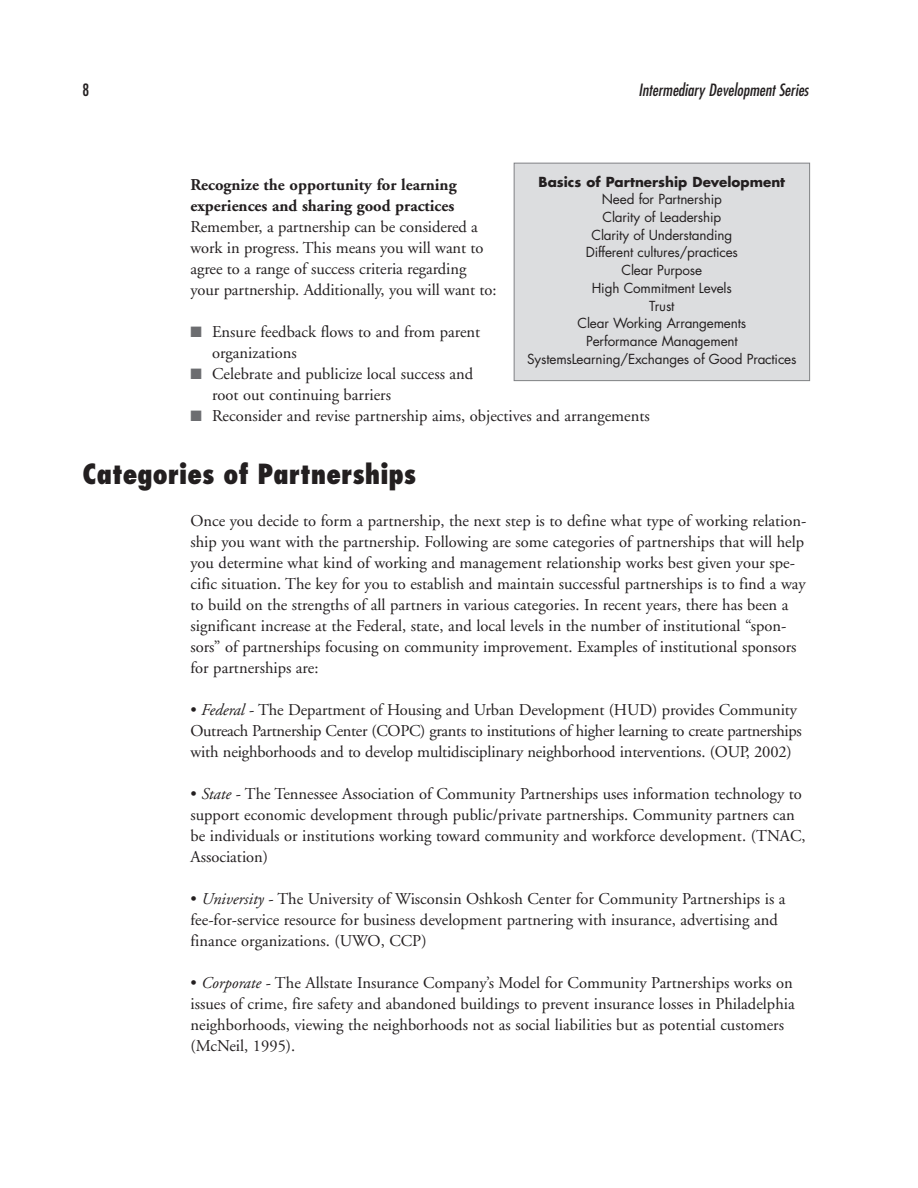
<style>
.page{position:relative;width:918px;height:1188px;background:#fff}
.page>*{position:absolute;margin:0;border:0;box-sizing:border-box;transform-origin:0 0}
.t1{font:800 condensed 27px "Futura";color:#231f20}
.t2{font:16.5px/21px "Adobe Garamond";color:#231f20}
.t3{font:700 16.5px/21px "Adobe Garamond";color:#231f20}
.t4{font:italic condensed 16.5px "Futura";color:#231f20}
.t5{font:condensed 16.5px "Futura";color:#231f20}
.t6{font:13.5px/17.7px "Futura";letter-spacing:-.01em;color:#231f20;text-align:center}
.t7{font:700 13.5px "Futura";color:#231f20}
.s1{color:#6c6d70}
.s2{font-style:italic}
</style>
<div class="page">
<div style="left:514px;top:163px;width:296px;height:218px;background:#dcdddf"></div>
<div style="left:514px;top:163px;width:296px;height:218px;border:1px solid #808285"></div>
<p class="t5" style="left:82px;top:82px;width:8px">8</p>
<p class="t4" style="left:639px;top:82px;width:171px">Intermediary Development Series</p>
<p class="t7" style="left:539px;top:175px;width:248px">Basics of Partnership Development</p>
<p class="t6" style="left:527px;top:192px;width:271px">Need for Partnership<br>Clarity of Leadership<br>Clarity of Understanding<br>Different cultures/practices<br>Clear Purpose<br>High Commitment Levels<br>Trust<br>Clear Working Arrangements<br>Performance Management<br>SystemsLearning/Exchanges of Good Practices</p>
<p class="t3" style="left:190px;top:175px;width:268px">Recognize the opportunity for learning experiences and sharing good practices</p>
<p class="t2" style="left:190px;top:217px;width:308px">Remember, a partnership can be considered a work in progress. This means you will want to agree to a range of success criteria regarding your partnership. Additionally, you will want to:</p>
<p class="t2" style="left:212px;top:322px;width:270px;text-indent:-22px"><span class="s1">■</span> Ensure feedback flows to and from parent organizations</p>
<p class="t2" style="left:212px;top:364px;width:263px;text-indent:-22px"><span class="s1">■</span> Celebrate and publicize local success and root out continuing barriers</p>
<p class="t2" style="left:190px;top:406px;width:461px"><span class="s1">■</span> Reconsider and revise partnership aims, objectives and arrangements</p>
<h1 class="t1" style="left:82px;top:462px;width:335px">Categories of Partnerships</h1>
<p class="t2" style="left:190px;top:511px;width:617px">Once you decide to form a partnership, the next step is to define what type of working relation&shy;ship you want with the partnership. Following are some categories of partnerships that will help you determine what kind of working and management relationship works best given your spe&shy;cific situation. The key for you to establish and maintain successful partnerships is to find a way to build on the strengths of all partners in various categories. In recent years, there has been a significant increase at the Federal, state, and local levels in the number of institutional “spon&shy;sors” of partnerships focusing on community improvement. Examples of institutional sponsors for partnerships are:</p>
<p class="t2" style="left:190px;top:700px;width:613px">• <span class="s2">Federal</span> - The Department of Housing and Urban Development (HUD) provides Community<br>Outreach Partnership Center (COPC) grants to institutions of higher learning to create partnerships with neighborhoods and to develop multidisciplinary neighborhood interventions. (OUP, 2002)</p>
<p class="t2" style="left:190px;top:784px;width:617px">• <span class="s2">State</span> - The Tennessee Association of Community Partnerships uses information technology to support economic development through public/private partnerships. Community partners can be individuals or institutions working toward community and workforce development. (TNAC, Association)</p>
<p class="t2" style="left:190px;top:889px;width:597px">• <span class="s2">University</span> - The University of Wisconsin Oshkosh Center for Community Partnerships is a fee-for-service resource for business development partnering with insurance, advertising and finance organizations. (UWO, CCP)</p>
<p class="t2" style="left:190px;top:973px;width:606px">• <span class="s2">Corporate</span> - The Allstate Insurance Company’s Model for Community Partnerships works on issues of crime, fire safety and abandoned buildings to prevent insurance losses in Philadelphia neighborhoods, viewing the neighborhoods not as social liabilities but as potential customers (McNeil, 1995).</p>
</div>
